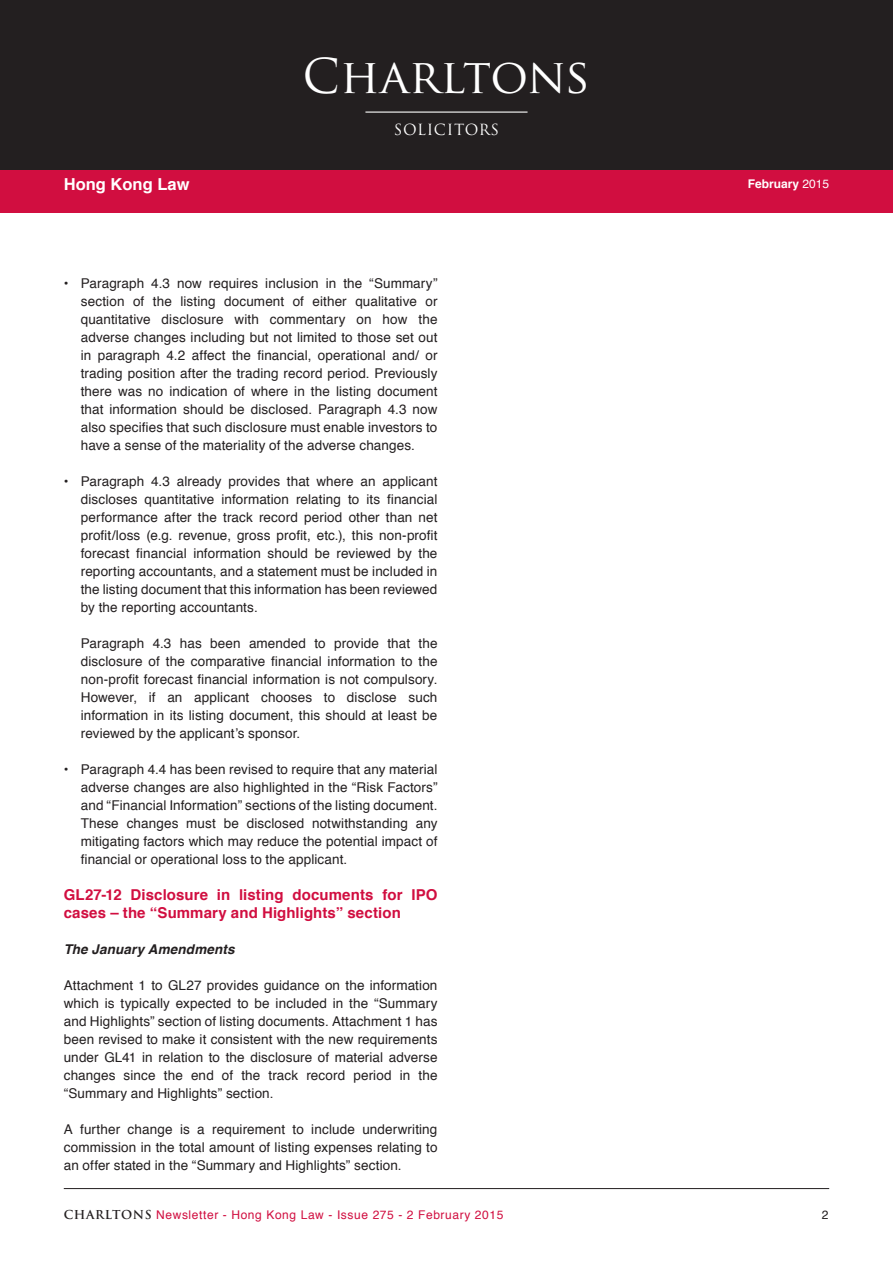
<style>
.page{position:relative;width:893px;height:1263px;background:#fff}
.page>*{position:absolute;margin:0;border:0;box-sizing:border-box;transform-origin:0 0}
.t1{font:46.8px "Trajan Pro";color:#fff}
.t2{font:700 16.5px "Helvetica";color:#fff}
.body__Subtitle_1{font:700 15px/18px "Helvetica";letter-spacing:.005em;color:#d10e40}
.t3{font:15px "Trajan Pro";letter-spacing:.04em;color:#fff}
.body_text{font:13.5px/18px "Helvetica";letter-spacing:.01em;color:#231f20;text-align:justify}
.body__Subtitle2{font:italic 700 13.5px "Helvetica";letter-spacing:.01em;color:#231f20}
.t4{font:12px "Helvetica";letter-spacing:.05em;color:#d10e40}
.t5{font:700 12px "Helvetica";color:#fff}
.t6{font:12px "Helvetica";color:#231f20}
.s1{font-weight:700}
.s2{font-weight:400}
.s3{font-family:"Trajan Pro";font-weight:700;color:#231f20}
</style>
<div class="page">
<div style="left:0;top:194px;width:893px;height:19px;background:#d10e40"></div>
<hr style="left:64px;top:1188px;width:765px;height:1px;background:#231f20">
<div style="left:0;top:0;width:893px;height:170px;background:#231f20"></div>
<div style="left:0;top:170px;width:893px;height:32px;background:#d10e40"></div>
<hr style="left:365px;top:112px;width:162px;height:1px;background:#fff">
<p class="t2" style="left:64px;top:171px;width:127px">Hong Kong Law</p>
<h1 class="t1" style="left:303px;top:47px;width:289px">Charltons</h1>
<p class="t3" style="left:394px;top:120px;width:107px">SOLICITORS</p>
<p class="body_text" style="left:81px;top:275px;width:358px;text-indent:-17px"><span class="s1">•</span> Paragraph 4.3 now requires inclusion in the “Summary” section of the listing document of either qualitative or quantitative disclosure with commentary on how the adverse changes including but not limited to those set out in paragraph 4.2 affect the financial, operational and/ or trading position after the trading record period. Previously there was no indication of where in the listing document that information should be disclosed. Paragraph 4.3 now also specifies that such disclosure must enable investors to have a sense of the materiality of the adverse changes.</p>
<p class="body_text" style="left:81px;top:473px;width:358px;text-indent:-17px"><span class="s1">•</span> Paragraph 4.3 already provides that where an applicant discloses quantitative information relating to its financial performance after the track record period other than net profit/loss (e.g. revenue, gross profit, etc.), this non-profit forecast financial information should be reviewed by the reporting accountants, and a statement must be included in the listing document that this information has been reviewed by the reporting accountants.</p>
<p class="body_text" style="left:81px;top:635px;width:358px">Paragraph 4.3 has been amended to provide that the disclosure of the comparative financial information to the non-profit forecast financial information is not compulsory.<br>However, if an applicant chooses to disclose such information in its listing document, this should at least be reviewed by the applicant’s sponsor.</p>
<p class="body_text" style="left:81px;top:761px;width:358px;text-indent:-17px"><span class="s1">•</span> Paragraph 4.4 has been revised to require that any material adverse changes are also highlighted in the “Risk Factors” and “Financial Information” sections of the listing document.<br>These changes must be disclosed notwithstanding any mitigating factors which may reduce the potential impact of financial or operational loss to the applicant.</p>
<p class="body__Subtitle_1" style="left:64px;top:886px;width:375px">GL27-12 Disclosure in listing documents for IPO cases – the “Summary and Highlights” section</p>
<p class="body__Subtitle2" style="left:64px;top:938px;width:172px">The January Amendments</p>
<p class="body_text" style="left:64px;top:977px;width:375px">Attachment 1 to GL27 provides guidance on the information which is typically expected to be included in the “Summary and Highlights” section of listing documents. Attachment 1 has been revised to make it consistent with the new requirements under GL41 in relation to the disclosure of material adverse changes since the end of the track record period in the “Summary and Highlights” section.</p>
<p class="body_text" style="left:64px;top:1121px;width:375px">A further change is a requirement to include underwriting commission in the total amount of listing expenses relating to an offer stated in the “Summary and Highlights” section.</p>
<p class="t5" style="left:748px;top:174px;width:83px">February <span class="s2">2015</span></p>
<p class="t4" style="left:64px;top:1206px;width:441px"><span class="s3">CHARLTONS</span> Newsletter - Hong Kong Law - Issue 275 - 2 February 2015</p>
<p class="t6" style="left:822px;top:1206px;width:8px">2</p>
</div>
